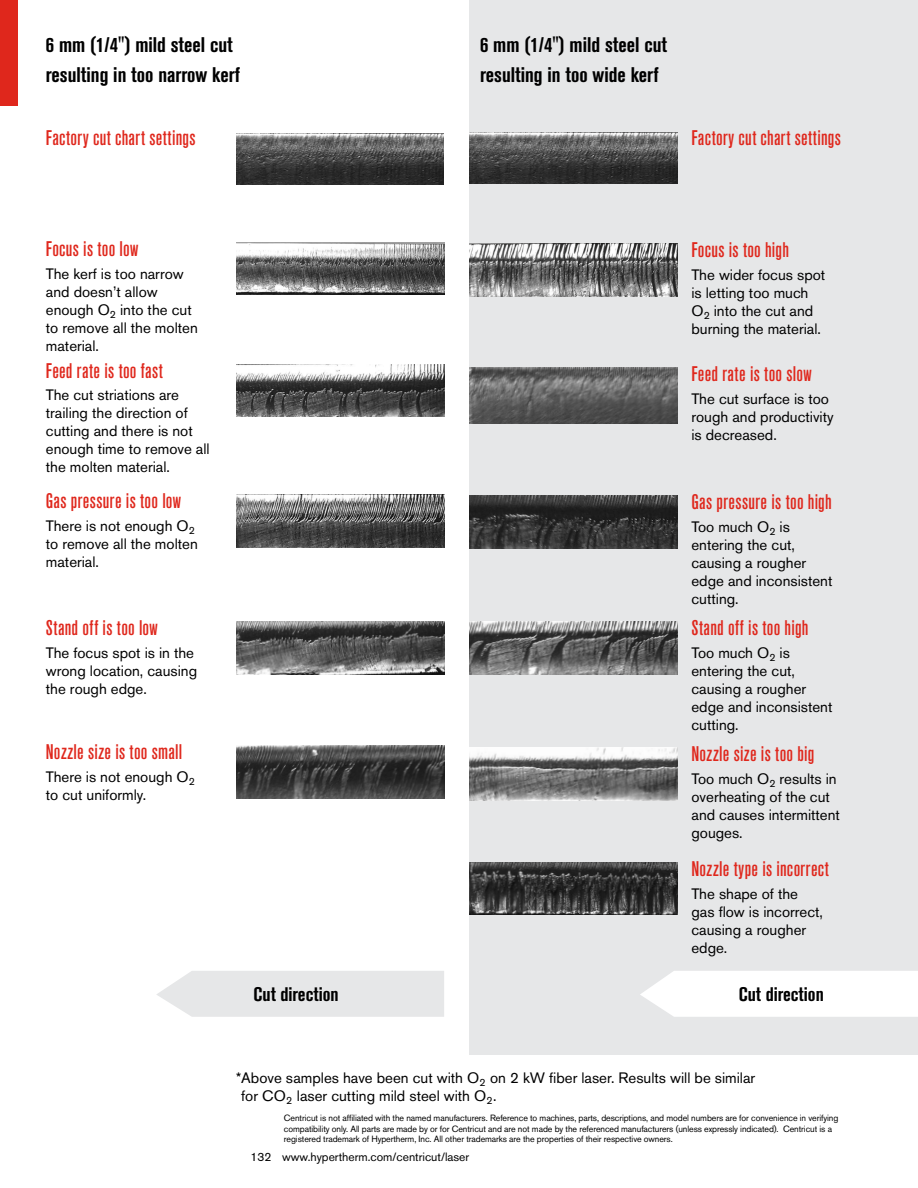
<style>
.page{position:relative;width:918px;height:1188px;background:#fff}
.page>*{position:absolute;margin:0;border:0;box-sizing:border-box;transform-origin:0 0}
.t1{font:500 condensed 21px "Akzidenz Grotesk Pro";letter-spacing:.015em;color:#df271c}
.t2{font:700 condensed 21px/30px "Akzidenz Grotesk Pro";color:#000}
.t3{font:700 condensed 19.5px "Akzidenz Grotesk Pro";color:#000}
.t4{font:15px/18px "Akzidenz Grotesk Pro";color:#000}
.t5{font:12px "Akzidenz Grotesk Pro";color:#000}
.t6{font:9px/10.5px "Akzidenz Grotesk Pro";letter-spacing:-.01em;color:#000}
</style>
<div class="page">
<div style="left:0;top:0;width:18px;height:106px;background:#df271c"></div>
<div style="left:470px;top:0;width:448px;height:1055px;background:#e6e7e8"></div>
<img style="left:470px;top:133px;width:208px;height:51px">
<img style="left:470px;top:244px;width:208px;height:52px">
<img style="left:470px;top:368px;width:208px;height:56px">
<img style="left:470px;top:496px;width:208px;height:52px">
<img style="left:470px;top:622px;width:208px;height:52px">
<img style="left:470px;top:748px;width:208px;height:52px">
<img style="left:470px;top:862px;width:208px;height:53px">
<img style="left:236px;top:133px;width:208px;height:51px">
<img style="left:236px;top:243px;width:208px;height:51px">
<img style="left:236px;top:365px;width:208px;height:51px">
<img style="left:236px;top:495px;width:208px;height:52px">
<img style="left:236px;top:622px;width:208px;height:52px">
<img style="left:236px;top:746px;width:208px;height:52px">
<div style="left:156px;top:971px;width:288px;height:46px;background:#e6e7e8"></div>
<div style="left:640px;top:971px;width:278px;height:46px;background:#fff"></div>
<h1 class="t2" style="left:46px;top:29px;width:196px">6 mm (1/4") mild steel cut resulting in too narrow kerf</h1>
<h1 class="t1" style="left:46px;top:124px;width:151px">Factory cut chart settings</h1>
<h1 class="t2" style="left:480px;top:29px;width:189px">6 mm (1/4") mild steel cut resulting in too wide kerf</h1>
<h1 class="t1" style="left:692px;top:124px;width:151px">Factory cut chart settings</h1>
<h1 class="t1" style="left:46px;top:235px;width:94px">Focus is too low</h1>
<p class="t4" style="left:46px;top:265px;width:153px">The kerf is too narrow and doesn’t allow enough O<sub>2</sub> into the cut to remove all the molten material.</p>
<h1 class="t1" style="left:46px;top:357px;width:118px">Feed rate is too fast</h1>
<p class="t4" style="left:46px;top:386px;width:165px">The cut striations are trailing the direction of cutting and there is not enough time to remove all the molten material.</p>
<h1 class="t1" style="left:46px;top:487px;width:137px">Gas pressure is too low</h1>
<p class="t4" style="left:46px;top:517px;width:153px">There is not enough O<sub>2 </sub>to remove all the molten material.</p>
<h1 class="t1" style="left:46px;top:614px;width:114px">Stand off is too low</h1>
<p class="t4" style="left:46px;top:643px;width:153px">The focus spot is in the wrong location, causing the rough edge.</p>
<h1 class="t1" style="left:46px;top:738px;width:138px">Nozzle size is too small</h1>
<p class="t4" style="left:46px;top:767px;width:150px">There is not enough O<sub>2 </sub>to cut uniformly.</p>
<h1 class="t1" style="left:692px;top:236px;width:99px">Focus is too high</h1>
<p class="t4" style="left:692px;top:265px;width:135px">The wider focus spot is letting too much<br>O<sub>2</sub> into the cut and burning the material.</p>
<h1 class="t1" style="left:691px;top:360px;width:122px">Feed rate is too slow</h1>
<p class="t4" style="left:691px;top:390px;width:144px">The cut surface is too rough and productivity is decreased.</p>
<h1 class="t1" style="left:691px;top:488px;width:142px">Gas pressure is too high</h1>
<p class="t4" style="left:691px;top:517px;width:142px">Too much O<sub>2</sub> is entering the cut, causing a rougher edge and inconsistent cutting.</p>
<h1 class="t1" style="left:691px;top:614px;width:118px">Stand off is too high</h1>
<p class="t4" style="left:691px;top:643px;width:142px">Too much O<sub>2</sub> is entering the cut, causing a rougher edge and inconsistent cutting.</p>
<h1 class="t1" style="left:691px;top:740px;width:124px">Nozzle size is too big</h1>
<p class="t4" style="left:691px;top:769px;width:150px">Too much O<sub>2</sub> results in overheating of the cut and causes intermittent gouges.</p>
<h1 class="t1" style="left:691px;top:855px;width:139px">Nozzle type is incorrect</h1>
<p class="t4" style="left:691px;top:884px;width:133px">The shape of the gas flow is incorrect, causing a rougher edge.</p>
<h2 class="t3" style="left:254px;top:982px;width:86px">Cut direction</h2>
<h2 class="t3" style="left:739px;top:982px;width:86px">Cut direction</h2>
<p class="t4" style="left:241px;top:1070px;width:515px;line-height:17.2px;text-indent:-5px">*Above samples have been cut with O<sub>2</sub> on 2 kW fiber laser. Results will be similar for CO<sub>2</sub> laser cutting mild steel with O<sub>2</sub>.</p>
<p class="t6" style="left:284px;top:1113px;width:556px">Centricut is not affiliated with the named manufacturers. Reference to machines, parts, descriptions, and model numbers are for convenience in verifying compatibility only. All parts are made by or for Centricut and are not made by the referenced manufacturers (unless expressly indicated). Centricut is a registered trademark of Hypertherm, Inc. All other trademarks are the properties of their respective owners.</p>
<p class="t5" style="left:250px;top:1149px;width:220px">132 www.hypertherm.com/centricut/laser</p>
</div>
